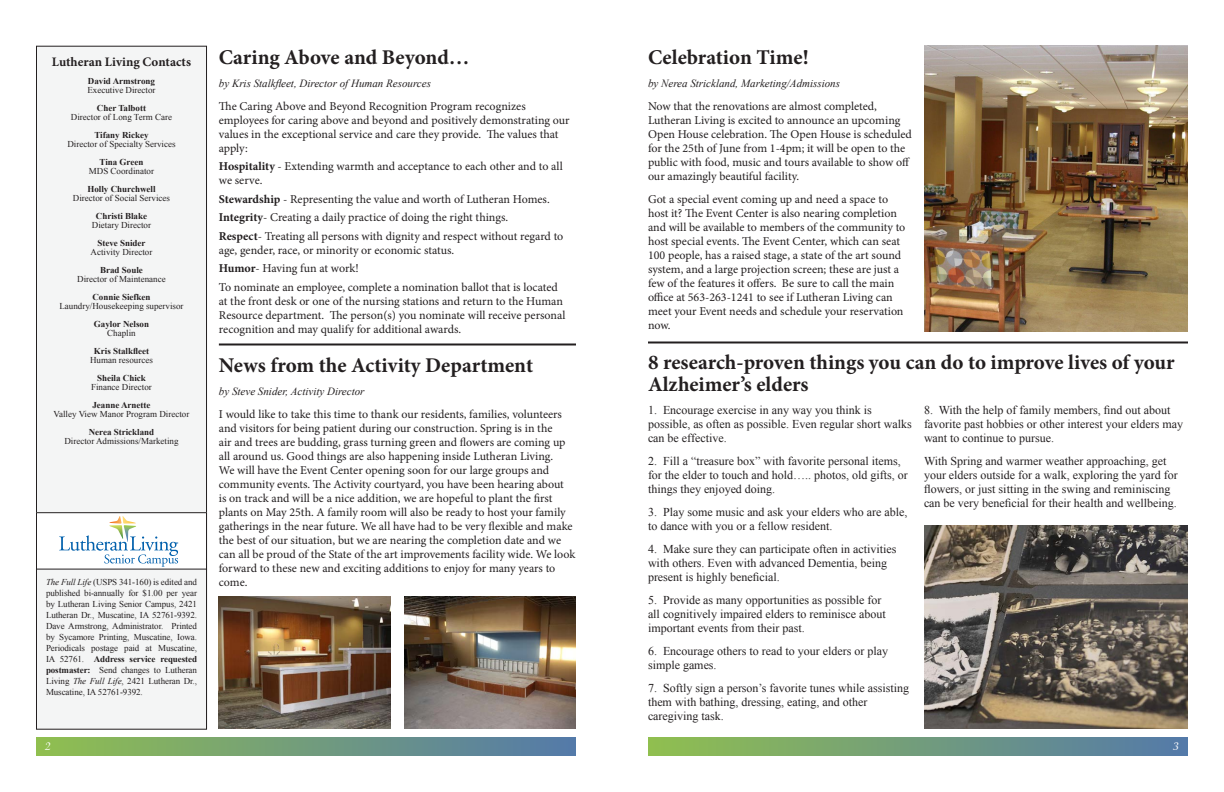
<style>
.page{position:relative;width:1224px;height:792px;background:#fff}
.page>*{position:absolute;margin:0;border:0;box-sizing:border-box;transform-origin:0 0}
.Headline{font:700 21px/22px "Minion Pro";letter-spacing:-.005em;color:#231f20}
.Headline-2{font:700 13px "Minion Pro";color:#231f20}
.ByLine{font:12px/14px "Minion Pro";color:#231f20}
.ByLine-2{font:12px/14px "Times New Roman";color:#231f20}
.t1{font:300 12px "Cataneo BT";color:#fff}
.ByLine-3{font:italic 11px "Times New Roman";color:#231f20}
.contacts{font:9px/11px "Times New Roman";color:#231f20;text-align:justify}
.contacts-2{font:700 9px "Times New Roman";color:#231f20}
.s1{font-style:italic}
.s2{font-weight:700}
</style>
<div class="page">
<div style="left:648px;top:738px;width:540px;height:18px;background:linear-gradient(to right,#90bf4f,#547aa9)"></div>
<div style="left:36px;top:738px;width:540px;height:18px;background:linear-gradient(to right,#90bf4f,#547aa9)"></div>
<div style="left:36px;top:46px;width:171px;height:682px;background:#f4f5f5"></div>
<div style="left:36px;top:513px;width:171px;height:57px;background:#fff"></div>
<div style="left:36px;top:512px;width:171px;height:58px;border:1px solid #231f20"></div>
<div style="left:36px;top:569px;width:171px;height:161px;border:1px solid #231f20"></div>
<svg style="left:59px;top:516px;width:119px;height:51px"></svg>
<hr style="left:648px;top:341px;width:540px;height:2px;background:#231f20">
<hr style="left:219px;top:343px;width:357px;height:2px;background:#231f20">
<img style="left:924px;top:46px;width:264px;height:285px">
<img style="left:405px;top:597px;width:171px;height:132px">
<img style="left:219px;top:597px;width:171px;height:132px">
<img style="left:924px;top:526px;width:264px;height:203px">
<p class="Headline-2" style="left:52px;top:53px;width:141px">Lutheran Living Contacts</p>
<p class="contacts-2" style="left:88px;top:75px;width:69px">David Armstrong</p>
<p class="contacts" style="left:87px;top:84px;width:70px">Executive Director</p>
<p class="contacts-2" style="left:97px;top:102px;width:51px">Cher Talbott</p>
<p class="contacts" style="left:71px;top:111px;width:103px">Director of Long Term Care</p>
<p class="contacts-2" style="left:94px;top:129px;width:56px">Tifany Rickey</p>
<p class="contacts" style="left:67px;top:138px;width:110px">Director of Specialty Services</p>
<p class="contacts-2" style="left:100px;top:156px;width:45px">Tina Green</p>
<p class="contacts" style="left:89px;top:165px;width:67px">MDS Coordinator</p>
<p class="contacts-2" style="left:87px;top:183px;width:70px">Holly Churchwell</p>
<p class="contacts" style="left:73px;top:192px;width:99px">Director of Social Services</p>
<p class="contacts-2" style="left:96px;top:210px;width:53px">Christi Blake</p>
<p class="contacts" style="left:92px;top:219px;width:61px">Dietary Director</p>
<p class="contacts-2" style="left:97px;top:237px;width:50px">Steve Snider</p>
<p class="contacts" style="left:91px;top:246px;width:63px">Activity Director</p>
<p class="contacts-2" style="left:100px;top:264px;width:44px">Brad Soule</p>
<p class="contacts" style="left:77px;top:273px;width:90px">Director of Maintenance</p>
<p class="contacts-2" style="left:92px;top:291px;width:60px">Connie Siefken</p>
<p class="contacts" style="left:59px;top:300px;width:126px">Laundry/Housekeeping supervisor</p>
<p class="contacts-2" style="left:94px;top:318px;width:57px">Gaylor Nelson</p>
<p class="contacts" style="left:107px;top:327px;width:30px">Chaplin</p>
<p class="contacts-2" style="left:94px;top:345px;width:57px">Kris Stalkfleet</p>
<p class="contacts" style="left:90px;top:354px;width:64px">Human resources</p>
<p class="contacts-2" style="left:97px;top:372px;width:50px">Sheila Chick</p>
<p class="contacts" style="left:91px;top:381px;width:62px">Finance Director</p>
<p class="contacts-2" style="left:92px;top:399px;width:60px">Jeanne Arnette</p>
<p class="contacts" style="left:54px;top:408px;width:137px">Valley View Manor Program Director</p>
<p class="contacts-2" style="left:89px;top:426px;width:67px">Nerea Strickland</p>
<p class="contacts" style="left:64px;top:435px;width:116px">Director Admissions/Marketing</p>
<p class="contacts" style="left:46px;top:576px;width:153px"><span class="s1">The Full Life</span> (USPS 341-160) is edited and published bi-annually for $1.00 per year by Lutheran Living Senior Campus, 2421<br>Lutheran Dr., Muscatine, IA 52761-9392.<br>Dave Armstrong, Administrator. Printed by Sycamore Printing, Muscatine, Iowa.<br>Periodicals postage paid at Muscatine, IA 52761. <span class="s2">Address service requested postmaster:</span> Send changes to Lutheran Living <span class="s1">The Full Life</span>, 2421 Lutheran Dr., Muscatine, IA 52761-9392.</p>
<p class="Headline" style="left:219px;top:46px;width:252px">Caring Above and Beyond…</p>
<p class="ByLine-3" style="left:219px;top:75px;width:214px">by Kris Stalkfleet, Director of Human Resources</p>
<p class="ByLine" style="left:219px;top:99px;width:352px">The Caring Above and Beyond Recognition Program recognizes employees for caring above and beyond and positively demonstrating our values in the exceptional service and care they provide. The values that apply:</p>
<p class="ByLine" style="left:219px;top:159px;width:345px"><span class="s2">Hospitality</span> - Extending warmth and acceptance to each other and to all we serve.</p>
<p class="ByLine" style="left:219px;top:192px;width:332px"><span class="s2">Stewardship</span> - Representing the value and worth of Lutheran Homes.</p>
<p class="ByLine" style="left:219px;top:210px;width:291px"><span class="s2">Integrity</span>- Creating a daily practice of doing the right things.</p>
<p class="ByLine" style="left:219px;top:229px;width:346px"><span class="s2">Respect</span>- Treating all persons with dignity and respect without regard to age, gender, race, or minority or economic status.</p>
<p class="ByLine" style="left:219px;top:261px;width:141px"><span class="s2">Humor</span>- Having fun at work!</p>
<p class="ByLine" style="left:219px;top:280px;width:348px">To nominate an employee, complete a nomination ballot that is located at the front desk or one of the nursing stations and return to the Human Resource department. The person(s) you nominate will receive personal recognition and may qualify for additional awards.</p>
<p class="Headline" style="left:219px;top:354px;width:316px">News from the Activity Department</p>
<p class="ByLine-3" style="left:219px;top:384px;width:147px">by Steve Snider, Activity Director</p>
<p class="ByLine" style="left:219px;top:407px;width:358px">I would like to take this time to thank our residents, families, volunteers and visitors for being patient during our construction. Spring is in the<br>air and trees are budding, grass turning green and flowers are coming up all around us. Good things are also happening inside Lutheran Living.<br>We will have the Event Center opening soon for our large groups and community events. The Activity courtyard, you have been hearing about<br>is on track and will be a nice addition, we are hopeful to plant the first plants on May 25th. A family room will also be ready to host your family gatherings in the near future. We all have had to be very flexible and make the best of our situation, but we are nearing the completion date and we can all be proud of the State of the art improvements facility wide. We look forward to these new and exciting additions to enjoy for many years to come.</p>
<p class="Headline" style="left:648px;top:46px;width:162px">Celebration Time!</p>
<p class="ByLine-3" style="left:648px;top:75px;width:194px">by Nerea Strickland, Marketing/Admissions</p>
<p class="ByLine" style="left:648px;top:99px;width:265px">Now that the renovations are almost completed, Lutheran Living is excited to announce an upcoming Open House celebration. The Open House is scheduled for the 25th of June from 1-4pm; it will be open to the public with food, music and tours available to show off our amazingly beautiful facility.</p>
<p class="ByLine" style="left:648px;top:192px;width:259px">Got a special event coming up and need a space to host it? The Event Center is also nearing completion and will be available to members of the community to host special events. The Event Center, which can seat 100 people, has a raised stage, a state of the art sound system, and a large projection screen; these are just a few of the features it offers. Be sure to call the main office at 563-263-1241 to see if Lutheran Living can meet your Event needs and schedule your reservation now.</p>
<p class="Headline" style="left:648px;top:351px;width:528px">8 research-proven things you can do to improve lives of your<br>Alzheimer’s elders</p>
<p class="ByLine-2" style="left:648px;top:403px;width:265px">1. Encourage exercise in any way you think is possible, as often as possible. Even regular short walks can be effective.</p>
<p class="ByLine-2" style="left:648px;top:454px;width:261px">2. Fill a “treasure box” with favorite personal items, for the elder to touch and hold….. photos, old gifts, or things they enjoyed doing.</p>
<p class="ByLine-2" style="left:648px;top:505px;width:261px">3. Play some music and ask your elders who are able, to dance with you or a fellow resident.</p>
<p class="ByLine-2" style="left:648px;top:542px;width:250px">4. Make sure they can participate often in activities with others. Even with advanced Dementia, being present is highly beneficial.</p>
<p class="ByLine-2" style="left:648px;top:593px;width:239px">5. Provide as many opportunities as possible for all cognitively impaired elders to reminisce about important events from their past.</p>
<p class="ByLine-2" style="left:648px;top:644px;width:242px">6. Encourage others to read to your elders or play simple games.</p>
<p class="ByLine-2" style="left:648px;top:681px;width:263px">7. Softly sign a person’s favorite tunes while assisting them with bathing, dressing, eating, and other caregiving task.</p>
<p class="ByLine-2" style="left:924px;top:403px;width:261px">8. With the help of family members, find out about favorite past hobbies or other interest your elders may want to continue to pursue.</p>
<p class="ByLine-2" style="left:924px;top:454px;width:255px">With Spring and warmer weather approaching, get your elders outside for a walk, exploring the yard for flowers, or just sitting in the swing and reminiscing can be very beneficial for their health and wellbeing.</p>
<p class="t1" style="left:45px;top:739px;width:7px">2</p>
<p class="t1" style="left:1173px;top:739px;width:7px">3</p>
</div>
